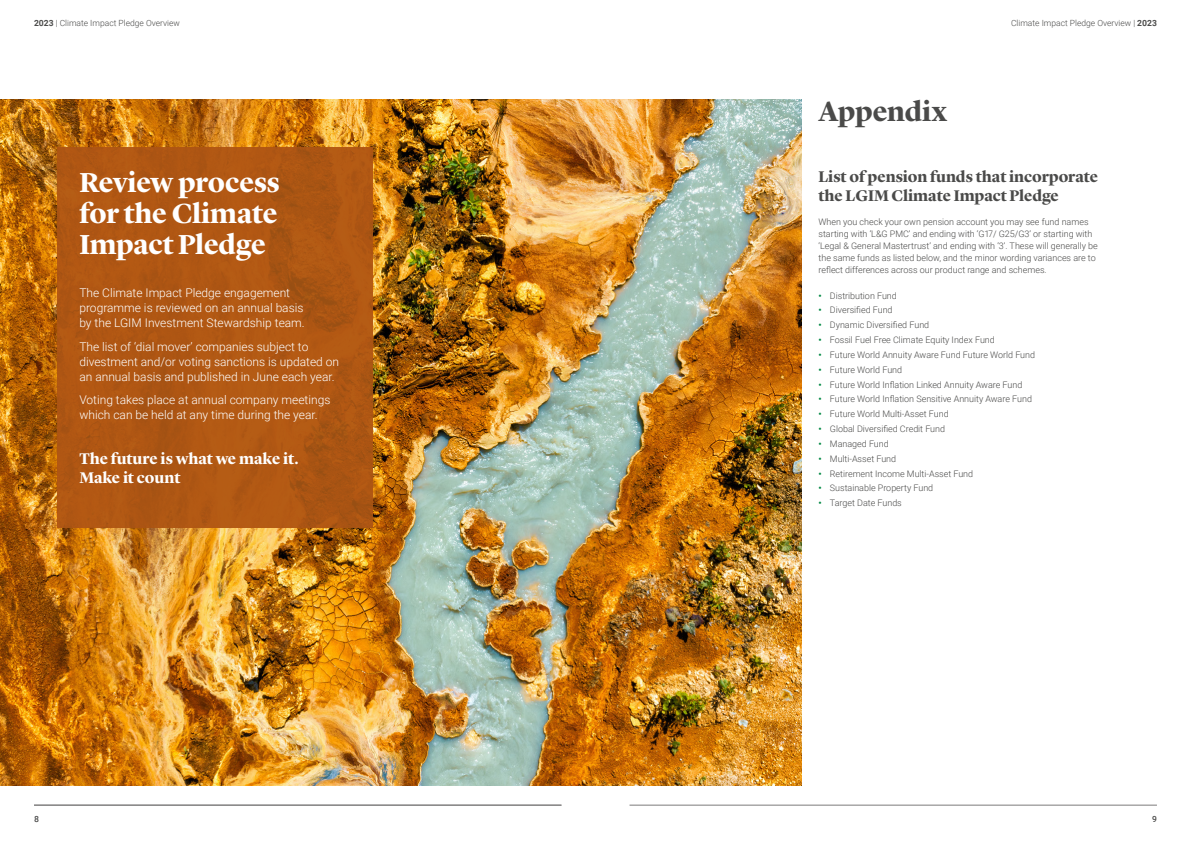
<style>
.page{position:relative;width:1191px;height:842px;background:#fff}
.page>*{position:absolute;margin:0;border:0;box-sizing:border-box;transform-origin:0 0}
.H1_Lyon_30_Bd{font:700 28.5px/31px "Lyon Display";letter-spacing:-.005em;color:#fff;text-align:justify}
.H1_Lyon_30_Bd-2{font:700 28.5px "Lyon Display";letter-spacing:-.01em;color:#4a4a49}
.H2_Lyon_16_Bd{font:700 16px/19px "Lyon Display";color:#4a4a49}
.H2_Lyon_16_Bd-2{font:700 16px/19px "Lyon Display";color:#fff}
.Body_intro_12_Lt{font:300 12px/15px "Roboto";color:#fff}
.Body_9_Lt{font:300 9px/12px "Roboto";color:#4a4a49}
.t1{font:300 8.5px "Roboto";color:#4a4a49}
.t2{font:500 8.5px "Roboto";color:#4a4a49}
.s1{font-weight:700}
.s2{font-weight:700;color:#008843}
</style>
<div class="page">
<img style="left:0;top:99px;width:801px;height:686px">
<hr style="left:629px;top:805px;width:528px;height:1px;background:#7c7b7b">
<hr style="left:34px;top:805px;width:527px;height:1px;background:#7c7b7b">
<div style="left:57px;top:147px;width:315px;height:381px;background:#b15713"></div>
<p class="t1" style="left:34px;top:17px;width:147px"><span class="s1">2023</span> | Climate Impact Pledge Overview</p>
<p class="t1" style="left:1011px;top:17px;width:147px">Climate Impact Pledge Overview | <span class="s1">2023</span></p>
<p class="H1_Lyon_30_Bd" style="left:79px;top:164px;width:202px">Review process for the Climate Impact Pledge</p>
<p class="Body_intro_12_Lt" style="left:79px;top:285px;width:227px">The Climate Impact Pledge engagement programme is reviewed on an annual basis by the LGIM Investment Stewardship team.</p>
<p class="Body_intro_12_Lt" style="left:79px;top:338px;width:261px">The list of ‘dial mover’ companies subject to divestment and/or voting sanctions is updated on an annual basis and published in June each year.</p>
<p class="Body_intro_12_Lt" style="left:79px;top:392px;width:253px">Voting takes place at annual company meetings which can be held at any time during the year.</p>
<p class="H2_Lyon_16_Bd-2" style="left:79px;top:447px;width:221px">The future is what we make it.<br>Make it count</p>
<p class="H1_Lyon_30_Bd-2" style="left:818px;top:90px;width:130px">Appendix</p>
<p class="H2_Lyon_16_Bd" style="left:818px;top:166px;width:281px">List of pension funds that incorporate the LGIM Climate Impact Pledge</p>
<p class="Body_9_Lt" style="left:818px;top:215px;width:281px">When you check your own pension account you may see fund names starting with ‘L&amp;G PMC’ and ending with ‘G17/ G25/G3’ or starting with ‘Legal &amp; General Mastertrust’ and ending with ‘3’. These will generally be the same funds as listed below, and the minor wording variances are to reflect differences across our product range and schemes.</p>
<p class="Body_9_Lt" style="left:818px;top:289px;width:80px"><span class="s2">•</span> Distribution Fund</p>
<p class="Body_9_Lt" style="left:818px;top:304px;width:76px"><span class="s2">•</span> Diversified Fund</p>
<p class="Body_9_Lt" style="left:818px;top:319px;width:112px"><span class="s2">•</span> Dynamic Diversified Fund</p>
<p class="Body_9_Lt" style="left:818px;top:334px;width:178px"><span class="s2">•</span> Fossil Fuel Free Climate Equity Index Fund</p>
<p class="Body_9_Lt" style="left:818px;top:348px;width:218px"><span class="s2">•</span> Future World Annuity Aware Fund Future World Fund</p>
<p class="Body_9_Lt" style="left:818px;top:363px;width:85px"><span class="s2">•</span> Future World Fund</p>
<p class="Body_9_Lt" style="left:818px;top:378px;width:205px"><span class="s2">•</span> Future World Inflation Linked Annuity Aware Fund</p>
<p class="Body_9_Lt" style="left:818px;top:393px;width:215px"><span class="s2">•</span> Future World Inflation Sensitive Annuity Aware Fund</p>
<p class="Body_9_Lt" style="left:818px;top:408px;width:132px"><span class="s2">•</span> Future World Multi-Asset Fund</p>
<p class="Body_9_Lt" style="left:818px;top:423px;width:128px"><span class="s2">•</span> Global Diversified Credit Fund</p>
<p class="Body_9_Lt" style="left:818px;top:437px;width:72px"><span class="s2">•</span> Managed Fund</p>
<p class="Body_9_Lt" style="left:818px;top:452px;width:79px"><span class="s2">•</span> Multi-Asset Fund</p>
<p class="Body_9_Lt" style="left:818px;top:467px;width:156px"><span class="s2">•</span> Retirement Income Multi-Asset Fund</p>
<p class="Body_9_Lt" style="left:818px;top:482px;width:116px"><span class="s2">•</span> Sustainable Property Fund</p>
<p class="Body_9_Lt" style="left:818px;top:497px;width:85px"><span class="s2">•</span> Target Date Funds</p>
<p class="t2" style="left:34px;top:813px;width:6px">8</p>
<p class="t2" style="left:1152px;top:813px;width:6px">9</p>
</div>
